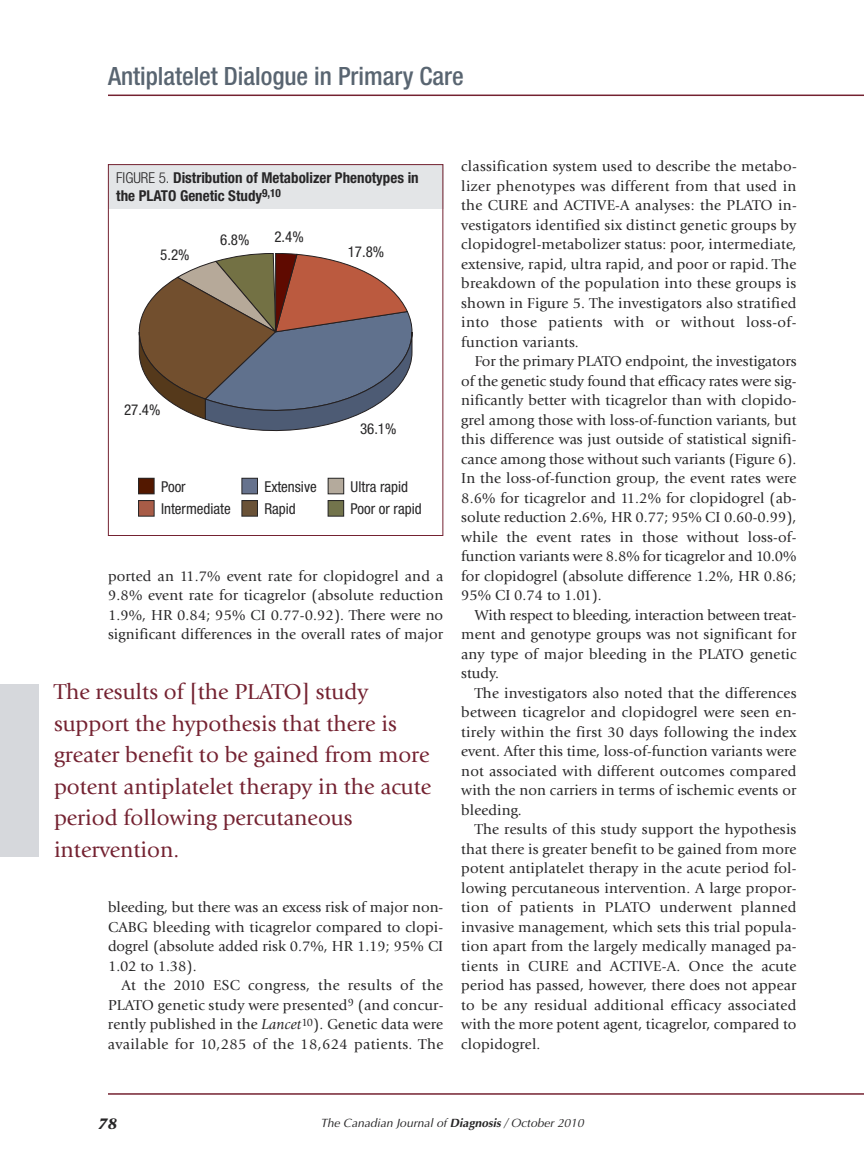
<style>
.page{position:relative;width:864px;height:1175px;background:#fff}
.page>*{position:absolute;margin:0;border:0;box-sizing:border-box;transform-origin:0 0}
.t1{font:500 condensed 25.2px "Helvetica Neue";color:#596571}
.t2{font:22.5px/31.5px "Giovanni";color:#742231}
.t3{font:15px/19.5px "Giovanni";letter-spacing:.005em;color:#272627;text-align:justify}
.t4{font:condensed 15px/22.4px "Helvetica Neue";color:#272627}
.t5{font:700 condensed 15px/18px "Helvetica Neue";color:#272627}
.t6{font:italic 700 15px "Stone Serif";color:#272627}
.t7{font:italic 12px "Optima";color:#272627}
.s1{font-weight:300}
.s2{font-style:italic}
.s3{font-weight:700}
</style>
<div class="page">
<hr style="left:108px;top:1093px;width:756px;height:1px;background:#742231">
<hr style="left:108px;top:94px;width:756px;height:2px;background:#742231">
<div style="left:0;top:684px;width:39px;height:172px;background:#d6d8dc"></div>
<div style="left:108px;top:165px;width:335px;height:44px;background:#e3e5e7"></div>
<div style="left:108px;top:164px;width:335px;height:372px;border:1px solid #742231"></div>
<svg style="left:138px;top:253px;width:274px;height:178px"></svg>
<div style="left:139px;top:478px;width:15px;height:16px;background:#531800"></div>
<div style="left:138px;top:478px;width:17px;height:16px;border:1px solid #272627"></div>
<div style="left:139px;top:500px;width:15px;height:16px;background:#a85c47"></div>
<div style="left:138px;top:500px;width:17px;height:16px;border:1px solid #272627"></div>
<div style="left:242px;top:478px;width:15px;height:16px;background:#66728d"></div>
<div style="left:242px;top:478px;width:16px;height:16px;border:1px solid #272627"></div>
<div style="left:328px;top:478px;width:16px;height:16px;background:#b4aa9c"></div>
<div style="left:328px;top:478px;width:16px;height:16px;border:1px solid #272627"></div>
<div style="left:242px;top:500px;width:15px;height:16px;background:#6a5237"></div>
<div style="left:242px;top:500px;width:16px;height:16px;border:1px solid #272627"></div>
<div style="left:328px;top:500px;width:16px;height:16px;background:#73744c"></div>
<div style="left:328px;top:500px;width:16px;height:16px;border:1px solid #272627"></div>
<h1 class="t1" style="left:108px;top:67px;width:357px">Antiplatelet Dialogue in Primary Care</h1>
<p class="t5" style="left:116px;top:170px;width:304px"><span class="s1">FIGURE 5.</span> Distribution of Metabolizer Phenotypes in the PLATO Genetic Study<sup>9,10</sup></p>
<p class="t4" style="left:274px;top:227px;width:31px">2.4%</p>
<p class="t4" style="left:348px;top:241px;width:38px">17.8%</p>
<p class="t4" style="left:220px;top:230px;width:31px">6.8%</p>
<p class="t4" style="left:160px;top:245px;width:31px">5.2%</p>
<p class="t4" style="left:124px;top:400px;width:38px">27.4%</p>
<p class="t4" style="left:360px;top:418px;width:38px">36.1%</p>
<p class="t4" style="left:161px;top:476px;width:71px">Poor<br>Intermediate</p>
<p class="t4" style="left:264px;top:476px;width:54px">Extensive</p>
<p class="t4" style="left:351px;top:476px;width:59px">Ultra rapid</p>
<p class="t4" style="left:264px;top:498px;width:33px">Rapid</p>
<p class="t4" style="left:351px;top:498px;width:73px">Poor or rapid</p>
<p class="t3" style="left:108px;top:567px;width:337px">ported an 11.7% event rate for clopidogrel and a 9.8% event rate for ticagrelor (absolute reduction 1.9%, HR 0.84; 95% CI 0.77-0.92). There were no significant differences in the overall rates of major</p>
<h2 class="t2" style="left:54px;top:678px;width:379px">The results of [the PLATO] study support the hypothesis that there is greater benefit to be gained from more potent antiplatelet therapy in the acute period following percutaneous intervention.</h2>
<p class="t3" style="left:108px;top:899px;width:337px">bleeding, but there was an excess risk of major non-CABG bleeding with ticagrelor compared to clopi&shy;dogrel (absolute added risk 0.7%, HR 1.19; 95% CI 1.02 to 1.38).</p>
<p class="t3" style="left:108px;top:977px;width:337px;text-indent:14px">At the 2010 ESC congress, the results of the PLATO genetic study were presented<sup>9</sup> (and concur&shy;rently published in the <span class="s2">Lancet</span><sup>10</sup>). Genetic data were available for 10,285 of the 18,624 patients. The</p>
<p class="t3" style="left:461px;top:158px;width:337px">classification system used to describe the metabo&shy;lizer phenotypes was different from that used in the CURE and ACTIVE-A analyses: the PLATO in&shy;vestigators identified six distinct genetic groups by clopidogrel-metabolizer status: poor, intermediate, extensive, rapid, ultra rapid, and poor or rapid. The breakdown of the population into these groups is shown in Figure 5. The investigators also stratified into those patients with or without loss-of&shy;function variants.</p>
<p class="t3" style="left:461px;top:353px;width:337px;text-indent:14px">For the primary PLATO endpoint, the investigators of the genetic study found that efficacy rates were sig&shy;nificantly better with ticagrelor than with clopido&shy;grel among those with loss-of-function variants, but this difference was just outside of statistical signifi&shy;cance among those without such variants (Figure 6).<br>In the loss-of-function group, the event rates were 8.6% for ticagrelor and 11.2% for clopidogrel (ab&shy;solute reduction 2.6%, HR 0.77; 95% CI 0.60-0.99), while the event rates in those without loss-of&shy;function variants were 8.8% for ticagrelor and 10.0% for clopidogrel (absolute difference 1.2%, HR 0.86; 95% CI 0.74 to 1.01).</p>
<p class="t3" style="left:461px;top:606px;width:337px;text-indent:14px">With respect to bleeding, interaction between treat&shy;ment and genotype groups was not significant for any type of major bleeding in the PLATO genetic study.</p>
<p class="t3" style="left:461px;top:684px;width:337px;text-indent:14px">The investigators also noted that the differences between ticagrelor and clopidogrel were seen en&shy;tirely within the first 30 days following the index event. After this time, loss-of-function variants were not associated with different outcomes compared with the non carriers in terms of ischemic events or bleeding.</p>
<p class="t3" style="left:461px;top:821px;width:337px;text-indent:14px">The results of this study support the hypothesis that there is greater benefit to be gained from more potent antiplatelet therapy in the acute period fol&shy;lowing percutaneous intervention. A large propor&shy;tion of patients in PLATO underwent planned invasive management, which sets this trial popula&shy;tion apart from the largely medically managed pa&shy;tients in CURE and ACTIVE-A. Once the acute period has passed, however, there does not appear to be any residual additional efficacy associated with the more potent agent, ticagrelor, compared to clopidogrel.</p>
<p class="t6" style="left:98px;top:1118px;width:20px">78</p>
<p class="t7" style="left:321px;top:1118px;width:267px">The Canadian Journal of <span class="s3">Diagnosis</span> / October 2010</p>
</div>
